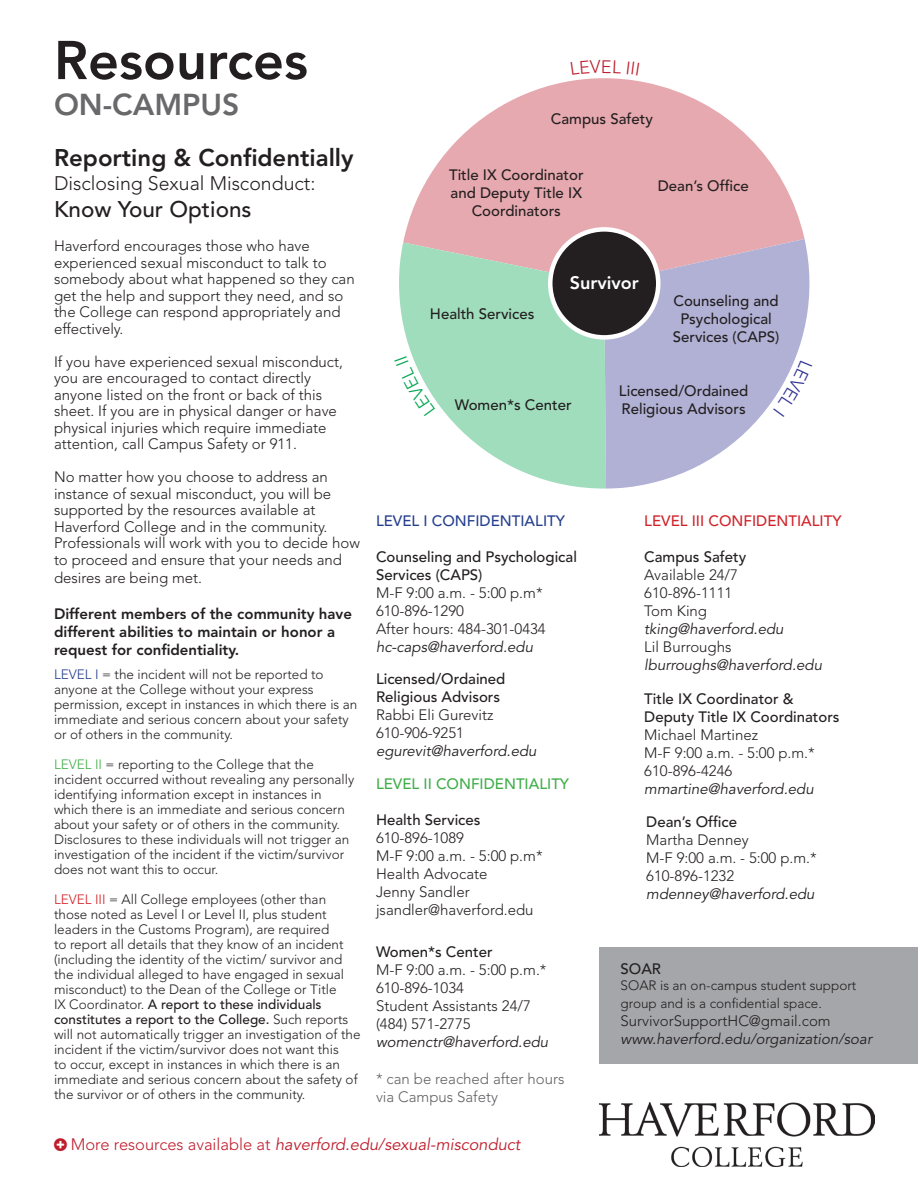
<style>
.page{position:relative;width:918px;height:1188px;background:#fff}
.page>*{position:absolute;margin:0;border:0;box-sizing:border-box;transform-origin:0 0}
.t1{font:800 54px "Avenir";color:#231f20}
.t2{font:800 30px "Avenir";color:#69696c}
.t3{font:800 24px "Avenir";color:#231f20}
.t4{font:500 22.5px "Avenir";color:#231f20}
.t5{font:300 19.5px "Avenir";color:#231f20}
.t6{font:800 18px "Avenir";color:#fff}
.t7{font:italic 16.5px "Avenir";color:#be1d2c}
.t8{font:300 15px/18px "Avenir";color:#231f20}
.t9{font:500 15px/18px "Avenir";color:#231f20}
.t10{font:italic 15px "Avenir";color:#231f20}
.t11{font:800 15px/18px "Avenir";color:#231f20}
.t12{font:300 15px/18px "Avenir";color:#616164}
.t13{font:500 15px "Avenir";color:#d1232a}
.t14{font:500 15px "Avenir";color:#40ae49}
.t15{font:500 15px "Avenir";color:#253f8e}
.t16{font:300 13.5px/15px "Avenir";color:#231f20}
.s1{color:#253f8e}
.s2{color:#40ae49}
.s3{color:#d1232a}
.s4{font-weight:500}
.s5{font-weight:300;font-style:normal}
</style>
<div class="page">
<svg style="left:403px;top:78px;width:402px;height:164px;fill:#e6a9af"></svg>
<svg style="left:399px;top:242px;width:205px;height:247px;fill:#9fddbc"></svg>
<svg style="left:604px;top:239px;width:206px;height:250px;fill:#b0b1d5"></svg>
<div style="left:550px;top:229px;width:108px;height:108px;background:#231f20;border-radius:50%"></div>
<div style="left:548px;top:227px;width:113px;height:113px;border:4px solid #fff;border-radius:50%"></div>
<img style="left:600px;top:1102px;width:275px;height:64px">
<div style="left:600px;top:947px;width:318px;height:117px;background:#a5a6aa"></div>
<svg style="left:773px;top:360px;width:37px;height:56px"></svg>
<svg style="left:399px;top:356px;width:36px;height:60px"></svg>
<h1 class="t1" style="left:54px;top:28px;width:255px">Resources</h1>
<h2 class="t2" style="left:54px;top:87px;width:187px">ON-CAMPUS</h2>
<h3 class="t3" style="left:54px;top:144px;width:301px">Reporting &amp; Confidentially</h3>
<h3 class="t5" style="left:54px;top:172px;width:263px">Disclosing Sexual Misconduct:</h3>
<h3 class="t4" style="left:54px;top:196px;width:199px">Know Your Options</h3>
<p class="t8" style="left:54px;top:238px;width:302px;line-height:16.5px">Haverford encourages those who have experienced sexual misconduct to talk to somebody about what happened so they can get the help and support they need, and so the College can respond appropriately and effectively.</p>
<p class="t8" style="left:54px;top:353px;width:291px;line-height:16.5px">If you have experienced sexual misconduct, you are encouraged to contact directly anyone listed on the front or back of this sheet. If you are in physical danger or have physical injuries which require immediate attention, call Campus Safety or 911.</p>
<p class="t8" style="left:54px;top:469px;width:308px;line-height:16.5px">No matter how you choose to address an instance of sexual misconduct, you will be supported by the resources available at Haverford College and in the community.<br>Professionals will work with you to decide how to proceed and ensure that your needs and</p>
<p class="t8" style="left:54px;top:569px;width:150px">desires are being met.</p>
<p class="t11" style="left:54px;top:605px;width:300px">Different members of the community have different abilities to maintain or honor a request for confidentiality.</p>
<p class="t16" style="left:54px;top:667px;width:305px"><span class="s1">LEVEL I</span> = the incident will not be reported to anyone at the College without your express permission, except in instances in which there is an immediate and serious concern about your safety or of others in the community.</p>
<p class="t16" style="left:54px;top:757px;width:302px"><span class="s2">LEVEL II</span> = reporting to the College that the incident occurred without revealing any personally identifying information except in instances in which there is an immediate and serious concern about your safety or of others in the community.<br>Disclosures to these individuals will not trigger an investigation of the incident if the victim/survivor does not want this to occur.</p>
<p class="t16" style="left:54px;top:892px;width:308px"><span class="s3">LEVEL III</span> = All College employees (other than those noted as Level I or Level II, plus student leaders in the Customs Program), are required<br>to report all details that they know of an incident (including the identity of the victim/ survivor and the individual alleged to have engaged in sexual misconduct) to the Dean of the College or Title<br>IX Coordinator. <span class="s4">A report to these individuals constitutes a report to the College.</span> Such reports will not automatically trigger an investigation of the incident if the victim/survivor does not want this<br>to occur, except in instances in which there is an immediate and serious concern about the safety of the survivor or of others in the community.</p>
<p class="t9" style="left:551px;top:111px;width:103px">Campus Safety</p>
<p class="t9" style="left:449px;top:166px;width:136px;text-align:center">Title IX Coordinator and Deputy Title IX<br>Coordinators</p>
<p class="t9" style="left:658px;top:177px;width:92px">Dean’s Office</p>
<p class="t9" style="left:430px;top:305px;width:106px">Health Services</p>
<h3 class="t6" style="left:570px;top:272px;width:71px">Survivor</h3>
<p class="t9" style="left:673px;top:292px;width:108px;text-align:center">Counseling and<br>Psychological<br>Services (CAPS)</p>
<p class="t9" style="left:455px;top:396px;width:118px">Women*s Center</p>
<p class="t15" style="left:376px;top:512px;width:190px">LEVEL I CONFIDENTIALITY</p>
<p class="t9" style="left:376px;top:548px;width:202px">Counseling and Psychological<br>Services (CAPS)</p>
<p class="t8" style="left:376px;top:584px;width:171px">M-F 9:00 a.m. - 5:00 p.m*<br>610-896-1290<br>After hours: 484-301-0434</p>
<p class="t10" style="left:376px;top:638px;width:159px">hc-caps@haverford.edu</p>
<p class="t9" style="left:376px;top:671px;width:131px">Licensed/Ordained<br>Religious Advisors</p>
<p class="t8" style="left:376px;top:706px;width:119px">Rabbi Eli Gurevitz<br>610-906-9251</p>
<p class="t10" style="left:376px;top:743px;width:162px">egurevit@haverford.edu</p>
<p class="t14" style="left:376px;top:775px;width:195px">LEVEL II CONFIDENTIALITY</p>
<p class="t9" style="left:376px;top:811px;width:106px">Health Services</p>
<p class="t8" style="left:376px;top:829px;width:168px">610-896-1089<br>M-F 9:00 a.m. - 5:00 p.m*<br>Health Advocate<br>Jenny Sandler jsandler@haverford.edu</p>
<p class="t9" style="left:376px;top:943px;width:118px">Women*s Center</p>
<p class="t8" style="left:376px;top:961px;width:172px">M-F 9:00 a.m. - 5:00 p.m.*<br>610-896-1034<br>Student Assistants 24/7 (484) 571-2775</p>
<p class="t10" style="left:376px;top:1033px;width:174px">womenctr@haverford.edu</p>
<p class="t12" style="left:376px;top:1070px;width:190px">* can be reached after hours via Campus Safety</p>
<p class="t9" style="left:619px;top:382px;width:131px">Licensed/Ordained<br>Religious Advisors</p>
<p class="t13" style="left:644px;top:512px;width:199px">LEVEL III CONFIDENTIALITY</p>
<p class="t9" style="left:644px;top:548px;width:103px">Campus Safety</p>
<p class="t8" style="left:644px;top:566px;width:95px">Available 24/7<br>610-896-1111<br>Tom King</p>
<p class="t10" style="left:644px;top:620px;width:141px">tking@haverford.edu</p>
<p class="t8" style="left:644px;top:638px;width:89px">Lil Burroughs</p>
<p class="t10" style="left:644px;top:656px;width:179px">lburroughs@haverford.edu</p>
<p class="t9" style="left:644px;top:690px;width:197px">Title IX Coordinator &amp;<br>Deputy Title IX Coordinators</p>
<p class="t8" style="left:644px;top:726px;width:172px">Michael Martinez<br>M-F 9:00 a.m. - 5:00 p.m.*<br>610-896-4246</p>
<p class="t10" style="left:644px;top:780px;width:171px">mmartine@haverford.edu</p>
<p class="t9" style="left:646px;top:813px;width:92px">Dean’s Office</p>
<p class="t8" style="left:646px;top:830px;width:172px">Martha Denney<br>M-F 9:00 a.m. - 5:00 p.m.*<br>610-896-1232</p>
<p class="t10" style="left:646px;top:885px;width:170px">mdenney@haverford.edu</p>
<p class="t9" style="left:621px;top:960px;width:42px">SOAR</p>
<p class="t16" style="left:621px;top:976px;width:237px;line-height:18px">SOAR is an on-campus student support group and is a confidential space.</p>
<p class="t8" style="left:621px;top:1012px;width:212px">SurvivorSupportHC@gmail.com</p>
<p class="t10" style="left:621px;top:1030px;width:253px">www.haverford.edu/organization/soar</p>
<p class="t7" style="left:71px;top:1135px;width:451px"><span class="s5">More resources available at</span> haverford.edu/sexual-misconduct</p>
</div>
